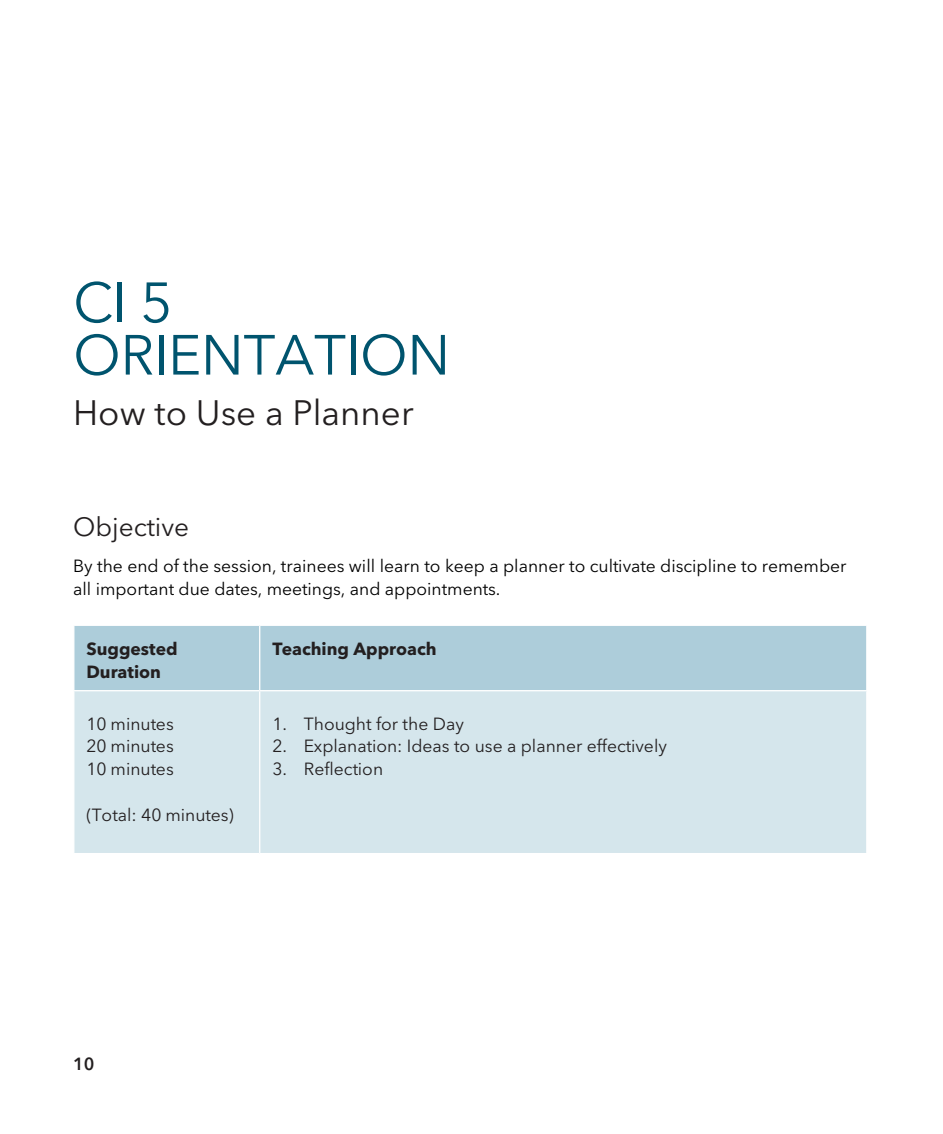
<style>
.page{position:relative;width:943px;height:1134px;background:#fff}
.page>*{position:absolute;margin:0;border:0;box-sizing:border-box;transform-origin:0 0}
.t1{font:56px/52.5px "Avenir Next LT Pro";letter-spacing:-.005em;color:#00546e}
.t2{font:35px "Avenir Next LT Pro";color:#231f20}
.t3{font:26.25px "Avenir Next LT Pro";color:#231f20}
.t4{font:17.5px/22.8px "Avenir Next LT Pro";color:#000}
.List_Paragraph{font:17.5px "Avenir Next LT Pro";color:#231f20}
.t5{font:700 17.5px/22.8px "Avenir Next LT Pro";color:#231f20}
.t6{font:600 17.5px "Avenir Next LT Pro";color:#231f20}
</style>
<div class="page">
<div style="left:74px;top:626px;width:792px;height:64px;background:#adcdda"></div>
<div style="left:74px;top:691px;width:792px;height:162px;background:#d5e6ec"></div>
<hr style="left:259px;top:626px;width:1px;height:64px;background:#fff">
<hr style="left:259px;top:691px;width:1px;height:162px;background:#fff">
<p class="t1" style="left:73px;top:274px;width:378px">CI 5<br>ORIENTATION</p>
<p class="t2" style="left:73px;top:384px;width:342px">How to Use a Planner</p>
<p class="t3" style="left:73px;top:505px;width:117px">Objective</p>
<p class="t4" style="left:73px;top:554px;width:774px">By the end of the session, trainees will learn to keep a planner to cultivate discipline to remember all important due dates, meetings, and appointments.</p>
<p class="t5" style="left:86px;top:638px;width:93px">Suggested<br>Duration</p>
<p class="t5" style="left:272px;top:638px;width:166px">Teaching Approach</p>
<p class="List_Paragraph" style="left:86px;top:709px;width:89px">10 minutes</p>
<p class="List_Paragraph" style="left:86px;top:732px;width:89px">20 minutes</p>
<p class="List_Paragraph" style="left:86px;top:754px;width:89px">10 minutes</p>
<p class="List_Paragraph" style="left:86px;top:800px;width:149px">(Total: 40 minutes)</p>
<p class="List_Paragraph" style="left:272px;top:709px;width:193px">1. Thought for the Day</p>
<p class="List_Paragraph" style="left:272px;top:732px;width:396px">2. Explanation: Ideas to use a planner effectively</p>
<p class="List_Paragraph" style="left:272px;top:754px;width:112px">3. Reflection</p>
<p class="t6" style="left:73px;top:1049px;width:23px">10</p>
</div>
